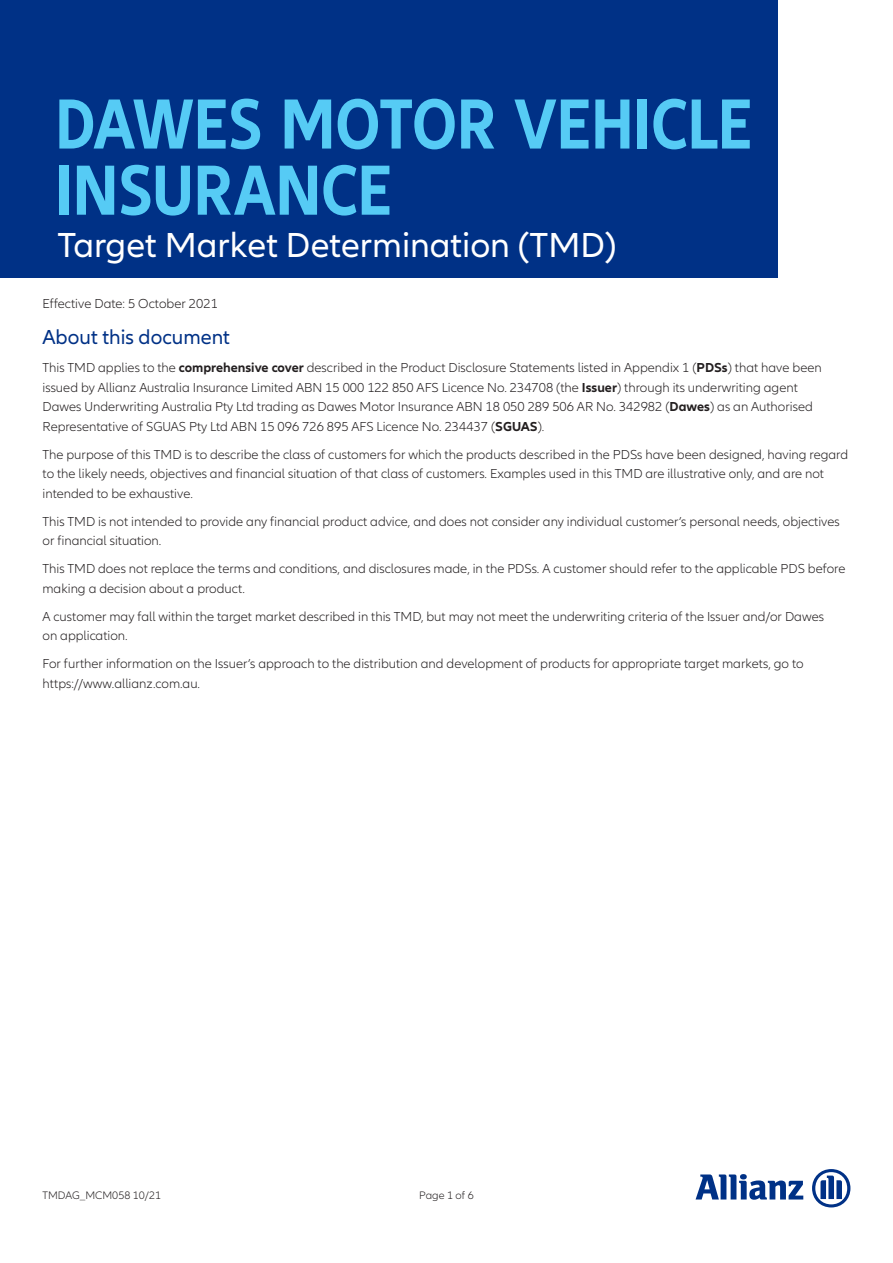
<style>
.page{position:relative;width:893px;height:1263px;background:#fff}
.page>*{position:absolute;margin:0;border:0;box-sizing:border-box;transform-origin:0 0}
.t1{font:700 condensed 73.5px/66.2px "Allianz Neo";color:#56cbf5}
.t2{font:36px "Allianz Neo";color:#fff}
.t3{font:21px "Allianz Neo";color:#003186}
.t4{font:300 13.5px/19.5px "Allianz Neo";color:#231f20}
.t5{font:300 11.25px "Allianz Neo";color:#231f20}
.s1{font-weight:700}
</style>
<div class="page">
<svg style="left:696px;top:1174px;width:107px;height:26px"></svg>
<svg style="left:812px;top:1169px;width:38px;height:38px"></svg>
<div style="left:0;top:0;width:778px;height:278px;background:#003186"></div>
<h1 class="t1" style="left:55px;top:93px;width:699px">DAWES MOTOR VEHICLE<br>INSURANCE</h1>
<h2 class="t2" style="left:57px;top:224px;width:561px">Target Market Determination (TMD)</h2>
<p class="t4" style="left:43px;top:294px;width:177px">Effective Date: 5 October 2021</p>
<h3 class="t3" style="left:43px;top:325px;width:189px">About this document</h3>
<p class="t4" style="left:43px;top:358px;width:781px">This TMD applies to the <span class="s1">comprehensive cover</span> described in the Product Disclosure Statements listed in Appendix 1 (<span class="s1">PDSs</span>) that have been issued by Allianz Australia Insurance Limited ABN 15 000 122 850 AFS Licence No. 234708 (the <span class="s1">Issuer</span>) through its underwriting agent Dawes Underwriting Australia Pty Ltd trading as Dawes Motor Insurance ABN 18 050 289 506 AR No. 342982 (<span class="s1">Dawes</span>) as an Authorised Representative of SGUAS Pty Ltd ABN 15 096 726 895 AFS Licence No. 234437 (<span class="s1">SGUAS</span>).</p>
<p class="t4" style="left:43px;top:445px;width:807px">The purpose of this TMD is to describe the class of customers for which the products described in the PDSs have been designed, having regard to the likely needs, objectives and financial situation of that class of customers. Examples used in this TMD are illustrative only, and are not intended to be exhaustive.</p>
<p class="t4" style="left:43px;top:512px;width:799px">This TMD is not intended to provide any financial product advice, and does not consider any individual customer’s personal needs, objectives or financial situation.</p>
<p class="t4" style="left:43px;top:559px;width:804px">This TMD does not replace the terms and conditions, and disclosures made, in the PDSs. A customer should refer to the applicable PDS before making a decision about a product.</p>
<p class="t4" style="left:43px;top:607px;width:783px">A customer may fall within the target market described in this TMD, but may not meet the underwriting criteria of the Issuer and/or Dawes on application.</p>
<p class="t4" style="left:43px;top:654px;width:763px">For further information on the Issuer’s approach to the distribution and development of products for appropriate target markets, go to https://www.allianz.com.au.</p>
<p class="t5" style="left:43px;top:1189px;width:120px">TMDAG_MCM058 10/21</p>
<p class="t5" style="left:419px;top:1189px;width:56px">Page 1 of 6</p>
</div>
